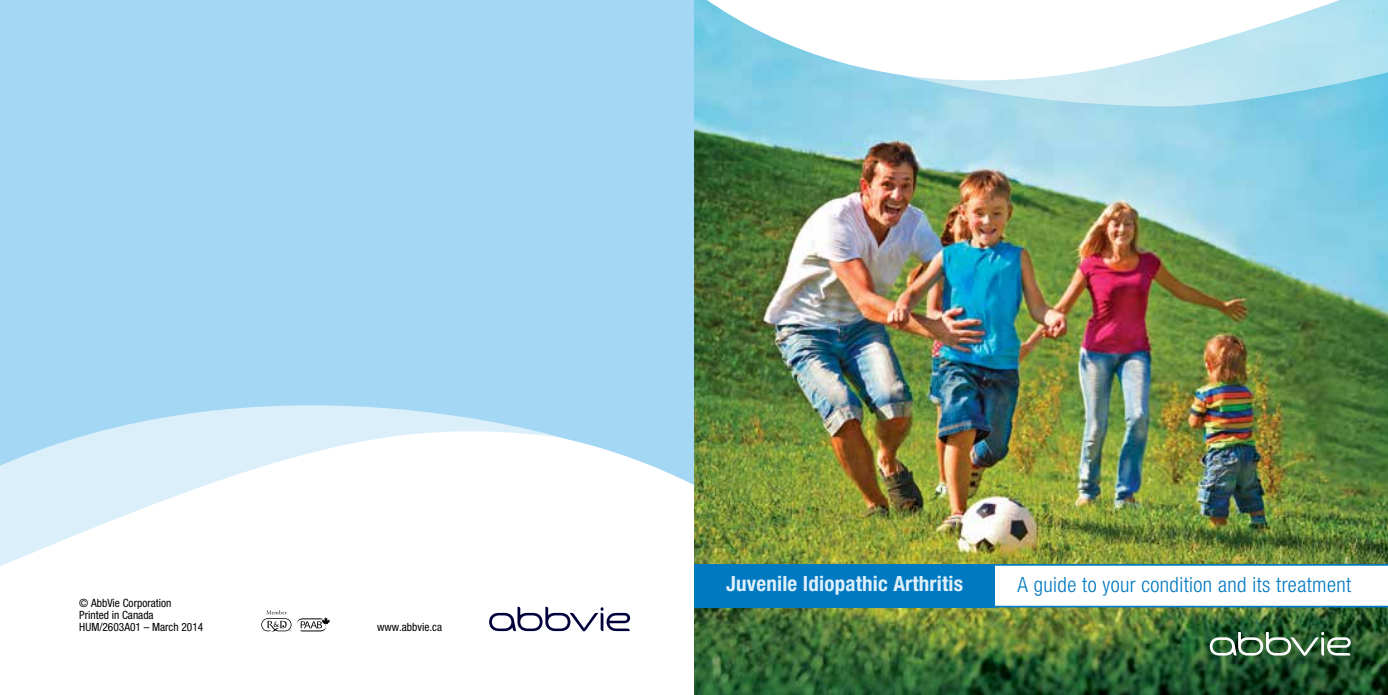
<style>
.page{position:relative;width:1388px;height:695px;background:#fff}
.page>*{position:absolute;margin:0;border:0;box-sizing:border-box;transform-origin:0 0}
.t1{font:300 condensed 21px "Helvetica Neue LT Std";letter-spacing:.02em;color:#0079c1}
.t2{font:700 condensed 21px "Helvetica Neue LT Std";letter-spacing:.01em;color:#ddeffb}
.t3{font:condensed 11.38px/12.2px "Helvetica Neue LT Std";color:#000}
</style>
<div class="page">
<img style="left:694px;top:133px;width:693px;height:561px">
<div style="left:1px;top:1px;width:693px;height:693px;background:#a3d7f4"></div>
<div style="left:1px;top:438px;width:693px;height:256px;background:#fff"></div>
<svg style="left:1px;top:405px;width:563px;height:235px;background:#f0f8fd"></svg>
<svg style="left:261px;top:609px;width:30px;height:22px"></svg>
<svg style="left:297px;top:616px;width:33px;height:15px"></svg>
<svg style="left:489px;top:606px;width:141px;height:25px;background:#babaca"></svg>
<svg style="left:1209px;top:632px;width:141px;height:23px"></svg>
<svg style="left:694px;top:1px;width:693px;height:132px"></svg>
<svg style="left:994px;top:563px;width:393px;height:44px"></svg>
<div style="left:694px;top:563px;width:300px;height:44px;background:#0079c1"></div>
<p class="t3" style="left:79px;top:596px;width:125px">© AbbVie Corporation<br>Printed in Canada<br>HUM/2603A01 – March 2014</p>
<p class="t3" style="left:377px;top:620px;width:67px">www.abbvie.ca</p>
<h1 class="t2" style="left:726px;top:571px;width:238px">Juvenile Idiopathic Arthritis</h1>
<h1 class="t1" style="left:1017px;top:572px;width:335px">A guide to your condition and its treatment</h1>
</div>
